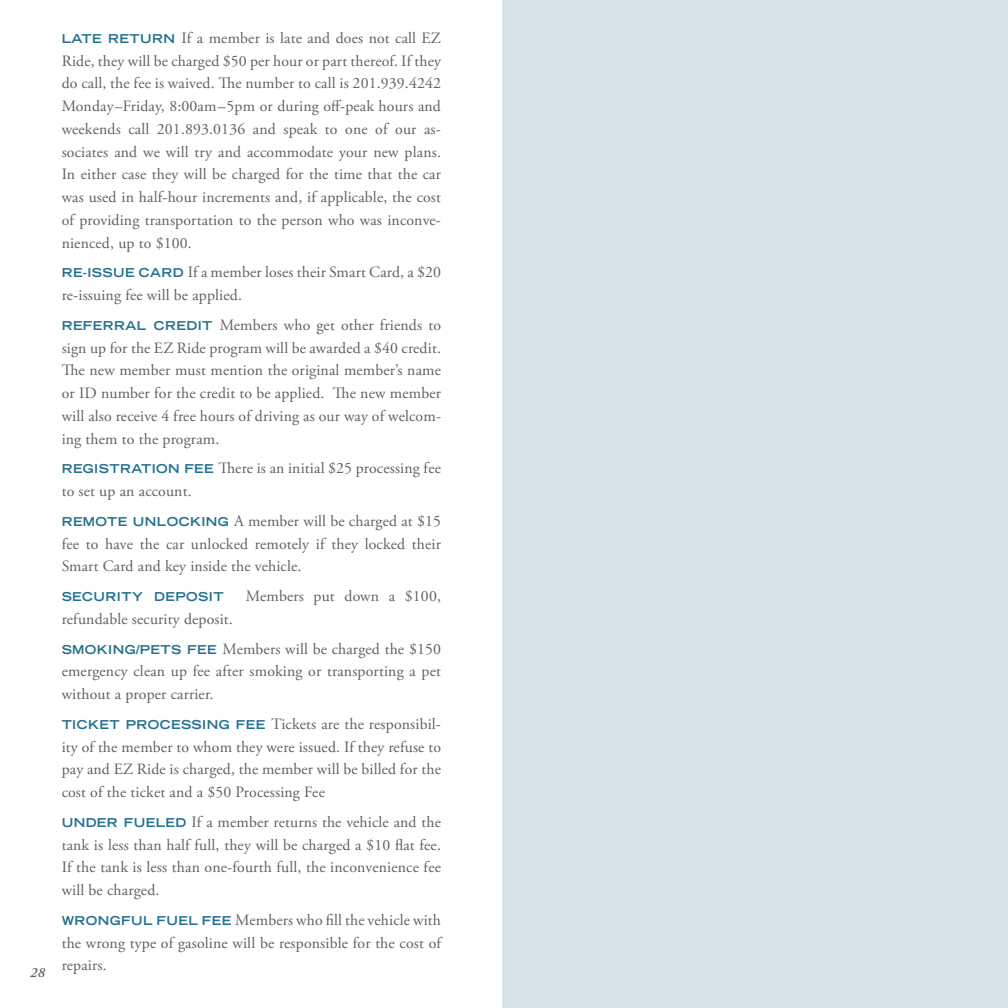
<style>
.page{position:relative;width:1008px;height:1008px;background:#fff}
.page>*{position:absolute;margin:0;border:0;box-sizing:border-box;transform-origin:0 0}
.t1{font:15.75px/22.8px "Adobe Garamond Pro";letter-spacing:.01em;color:#5f6062;text-align:justify}
.t2{font:italic 600 14px "Adobe Garamond Pro";color:#5f6062}
.t3{font:700 expanded 12.25px "Trade Gothic LH";letter-spacing:.035em;color:#24708f}
.s1{font-family:"Trade Gothic LH";font-weight:700;font-stretch:expanded;font-size:12.25px;color:#24708f}
</style>
<div class="page">
<div style="left:503px;top:0;width:505px;height:1008px;background:#d6e1e8"></div>
<p class="t2" style="left:30px;top:965px;width:16px">28</p>
<p class="t1" style="left:62px;top:27px;width:381px;text-indent:102px"><span class="s1">N</span> If a member is late and does not call EZ Ride, they will be charged $50 per hour or part thereof. If they do call, the fee is waived. The number to call is 201.939.4242<br>Monday–Friday, 8:00am–5pm or during off-peak hours and weekends call 201.893.0136 and speak to one of our as&shy;sociates and we will try and accommodate your new plans.<br>In either case they will be charged for the time that the car was used in half-hour increments and, if applicable, the cost of providing transportation to the person who was inconve&shy;nienced, up to $100.</p>
<p class="t3" style="left:62px;top:265px;width:36px">RE-ISSUE</p>
<p class="t3" style="left:62px;top:31px;width:31px">LATE</p>
<p class="t3" style="left:108px;top:31px;width:23px">RETUR</p>
<p class="t1" style="left:62px;top:262px;width:381px;text-indent:77px"><span class="s1">CARD</span> If a member loses their Smart Card, a $20 re-issuing fee will be applied.</p>
<p class="t3" style="left:62px;top:318px;width:43px">REFERR</p>
<p class="t3" style="left:126px;top:318px;width:50px">AL CREDIT</p>
<p class="t1" style="left:62px;top:314px;width:381px;text-indent:158px">Members who get other friends to sign up for the EZ Ride program will be awarded a $40 credit.<br>The new member must mention the original member’s name or ID number for the credit to be applied. The new member will also receive 4 free hours of driving as our way of welcom&shy;ing them to the program.</p>
<p class="t3" style="left:62px;top:461px;width:43px">REGISTR</p>
<p class="t3" style="left:131px;top:461px;width:64px">ATION FEE</p>
<p class="t1" style="left:218px;top:458px;width:224px">There is an initial $25 processing fee</p>
<p class="t1" style="left:62px;top:480px;width:131px">to set up an account.</p>
<p class="t3" style="left:62px;top:514px;width:57px">REMOTE</p>
<p class="t3" style="left:133px;top:514px;width:56px">UNLOCKI</p>
<p class="t1" style="left:62px;top:510px;width:381px;text-indent:144px"><span class="s1">NG</span> A member will be charged at $15 fee to have the car unlocked remotely if they locked their Smart Card and key inside the vehicle.</p>
<p class="t3" style="left:62px;top:589px;width:22px">SECURITY</p>
<p class="t3" style="left:154px;top:589px;width:54px">DEPOSIT</p>
<p class="t1" style="left:246px;top:585px;width:197px">Members put down a $100,</p>
<p class="t1" style="left:62px;top:608px;width:173px">refundable security deposit.</p>
<p class="t3" style="left:62px;top:641px;width:100px">SMOKI NG/PETS</p>
<p class="t3" style="left:187px;top:641px;width:11px">FEE</p>
<p class="t1" style="left:62px;top:638px;width:381px;text-indent:161px">Members will be charged the $150 emergency clean up fee after smoking or transporting a pet without a proper carrier.</p>
<p class="t3" style="left:62px;top:717px;width:21px">TICKET</p>
<p class="t3" style="left:126px;top:717px;width:44px">PROCESSI</p>
<p class="t3" style="left:207px;top:717px;width:40px">NG FEE</p>
<p class="t1" style="left:62px;top:713px;width:381px;text-indent:210px">Tickets are the responsibil&shy;ity of the member to whom they were issued. If they refuse to pay and EZ Ride is charged, the member will be billed for the cost of the ticket and a $50 Processing Fee</p>
<p class="t3" style="left:62px;top:815px;width:36px">UNDER</p>
<p class="t3" style="left:124px;top:815px;width:12px">FUE</p>
<p class="t1" style="left:62px;top:811px;width:381px;text-indent:94px"><span class="s1">LED</span> If a member returns the vehicle and the tank is less than half full, they will be charged a $10 flat fee.<br>If the tank is less than one-fourth full, the inconvenience fee will be charged.</p>
<p class="t3" style="left:62px;top:913px;width:106px">WRONGFU L FUE</p>
<p class="t3" style="left:188px;top:913px;width:24px">L FEE</p>
<p class="t1" style="left:62px;top:909px;width:381px;text-indent:174px">Members who fill the vehicle with the wrong type of gasoline will be responsible for the cost of repairs.</p>
</div>
